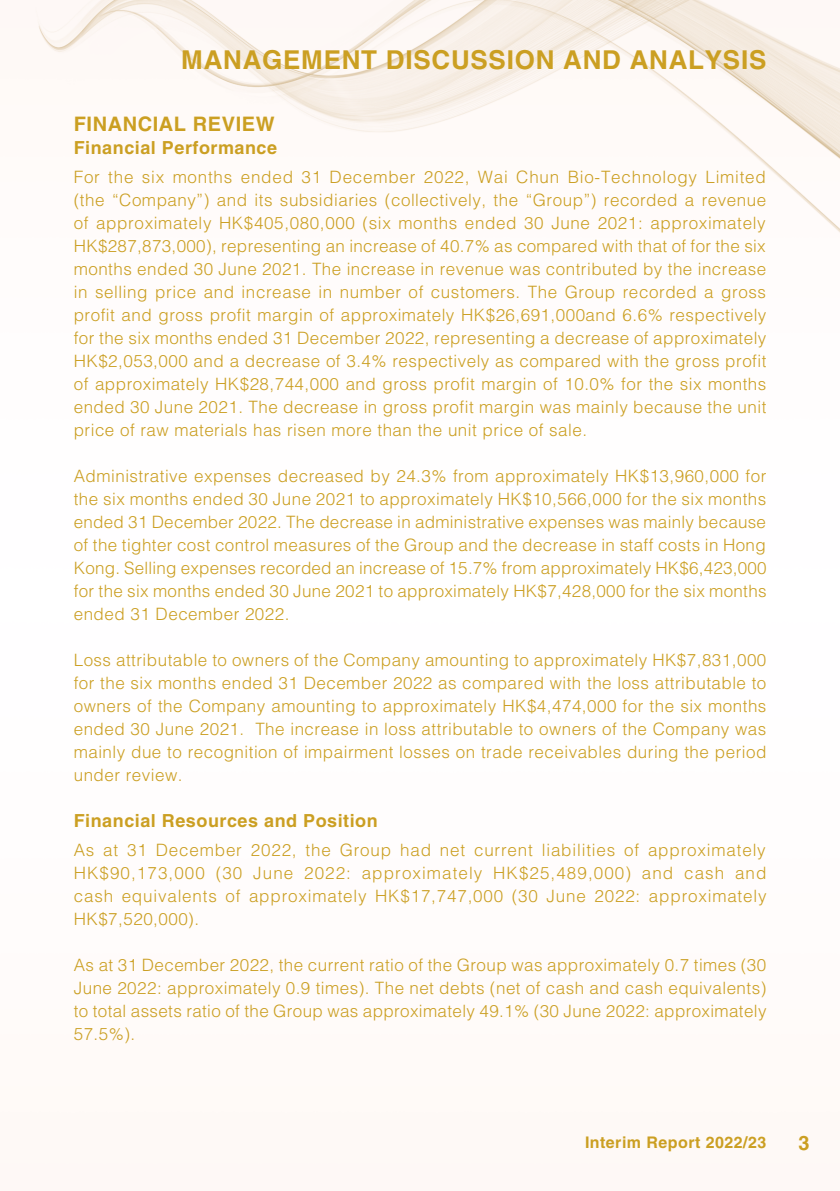
<style>
.page{position:relative;width:840px;height:1191px;background:#fff}
.page>*{position:absolute;margin:0;border:0;box-sizing:border-box;transform-origin:0 0}
.t1{font:700 26px "Helvetica LT Std";letter-spacing:.03em;color:#cb9f22}
.t2{font:700 20px "Helvetica LT Std";letter-spacing:.03em;color:#cb9f22}
.t3{font:700 18px "Helvetica LT Std";letter-spacing:.03em;color:#cb9f22}
.t4{font:300 17px/23px "Helvetica LT Std";letter-spacing:.03em;color:#cb9f22;text-align:justify}
.t5{font:700 16px "Helvetica LT Std";letter-spacing:.03em;color:#cb9f22}
</style>
<div class="page">
<img style="left:35px;top:0;width:804px;height:232px">
<h1 class="t1" style="left:181px;top:44px;width:586px">MANAGEMENT DISCUSSION AND ANALYSIS</h1>
<p class="t2" style="left:74px;top:112px;width:202px">FINANCIAL REVIEW</p>
<p class="t3" style="left:74px;top:137px;width:205px">Financial Performance</p>
<p class="t4" style="left:74px;top:165px;width:693px">For the six months ended 31 December 2022, Wai Chun Bio-Technology Limited (the “Company”) and its subsidiaries (collectively, the “Group”) recorded a revenue of approximately HK$405,080,000 (six months ended 30 June 2021: approximately HK$287,873,000), representing an increase of 40.7% as compared with that of for the six months ended 30 June 2021. The increase in revenue was contributed by the increase in selling price and increase in number of customers. The Group recorded a gross profit and gross profit margin of approximately HK$26,691,000and 6.6% respectively for the six months ended 31 December 2022, representing a decrease of approximately HK$2,053,000 and a decrease of 3.4% respectively as compared with the gross profit of approximately HK$28,744,000 and gross profit margin of 10.0% for the six months ended 30 June 2021. The decrease in gross profit margin was mainly because the unit price of raw materials has risen more than the unit price of sale.</p>
<p class="t4" style="left:74px;top:464px;width:694px">Administrative expenses decreased by 24.3% from approximately HK$13,960,000 for the six months ended 30 June 2021 to approximately HK$10,566,000 for the six months ended 31 December 2022. The decrease in administrative expenses was mainly because of the tighter cost control measures of the Group and the decrease in staff costs in Hong Kong. Selling expenses recorded an increase of 15.7% from approximately HK$6,423,000 for the six months ended 30 June 2021 to approximately HK$7,428,000 for the six months ended 31 December 2022.</p>
<p class="t4" style="left:74px;top:648px;width:693px">Loss attributable to owners of the Company amounting to approximately HK$7,831,000 for the six months ended 31 December 2022 as compared with the loss attributable to owners of the Company amounting to approximately HK$4,474,000 for the six months ended 30 June 2021. The increase in loss attributable to owners of the Company was mainly due to recognition of impairment losses on trade receivables during the period under review.</p>
<p class="t3" style="left:74px;top:810px;width:305px">Financial Resources and Position</p>
<p class="t4" style="left:74px;top:838px;width:693px">As at 31 December 2022, the Group had net current liabilities of approximately HK$90,173,000 (30 June 2022: approximately HK$25,489,000) and cash and cash equivalents of approximately HK$17,747,000 (30 June 2022: approximately HK$7,520,000).</p>
<p class="t4" style="left:74px;top:953px;width:693px">As at 31 December 2022, the current ratio of the Group was approximately 0.7 times (30<br>June 2022: approximately 0.9 times). The net debts (net of cash and cash equivalents) to total assets ratio of the Group was approximately 49.1% (30 June 2022: approximately 57.5%).</p>
<p class="t5" style="left:584px;top:1132px;width:183px">Interim Report 2022/23</p>
<p class="t2" style="left:798px;top:1130px;width:13px">3</p>
</div>
